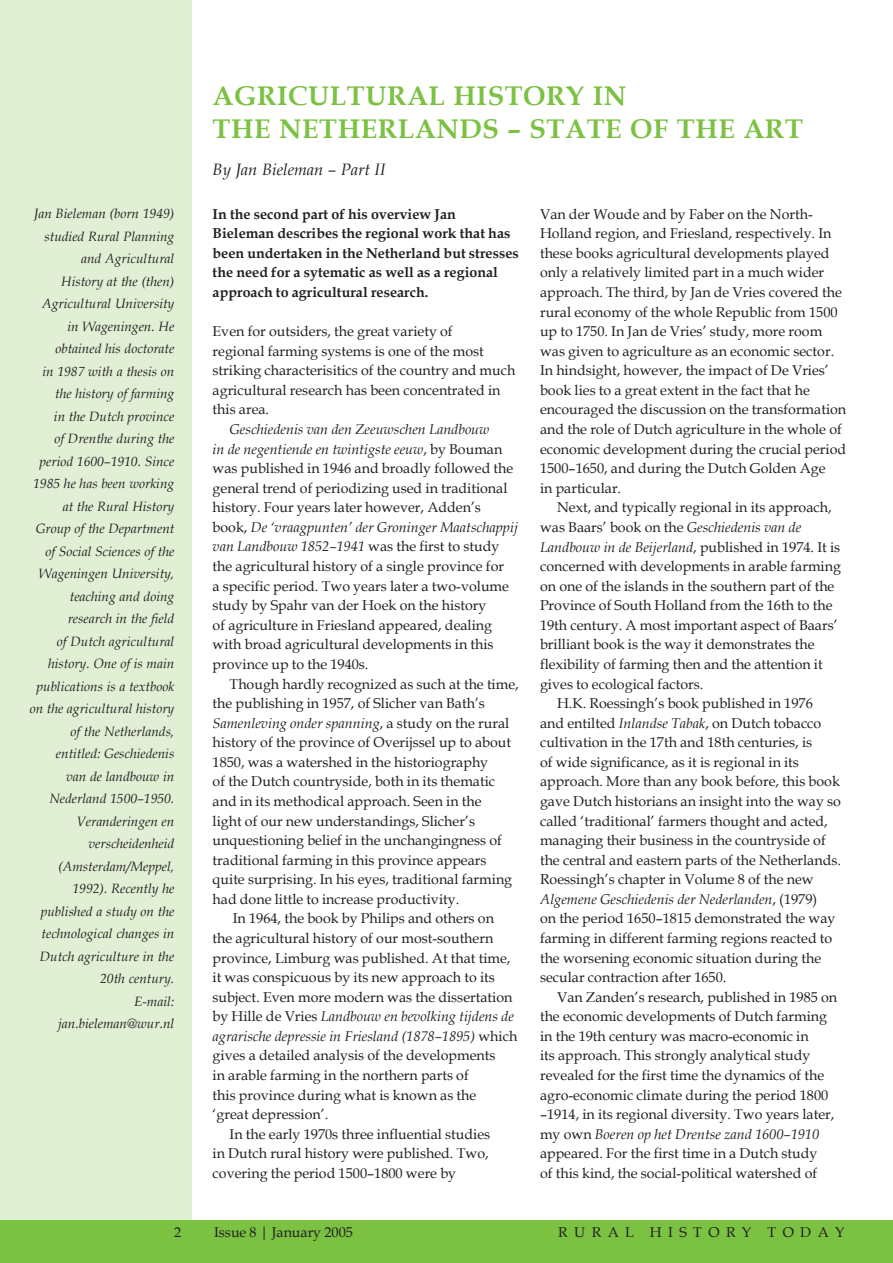
<style>
.page{position:relative;width:893px;height:1263px;background:#fff}
.page>*{position:absolute;margin:0;border:0;box-sizing:border-box;transform-origin:0 0}
.heading_A{font:700 27px/33px "Book Antiqua";letter-spacing:.02em;color:#7bc142}
.author{font:italic 16.5px "Book Antiqua";color:#231f20}
.main_text{font:14.25px/19.5px "Book Antiqua";color:#231f20}
._1st_para{font:14.25px/19.6px "Book Antiqua";color:#231f20}
.intro_para{font:700 14.25px/19.6px "Book Antiqua";color:#231f20}
._1st_para-2{font:14.25px "Book Antiqua";letter-spacing:.45em;color:#231f20}
.margin{font:italic 13.5px/22.5px "Book Antiqua";color:#231f20;text-align:right}
.s1{font-style:italic}
</style>
<div class="page">
<div style="left:0;top:0;width:191px;height:1263px;background:#e1efd4"></div>
<div style="left:0;top:1220px;width:893px;height:43px;background:#7bc142"></div>
<p class="margin" style="left:30px;top:202px;width:146px">Jan Bieleman (born 1949) studied Rural Planning and Agricultural<br>History at the (then)<br>Agricultural University in Wageningen. He obtained his doctorate<br>in 1987 with a thesis on the history of farming<br>in the Dutch province<br>of Drenthe during the period 1600–1910. Since<br>1985 he has been working at the Rural History<br>Group of the Department of Social Sciences of the<br>Wageningen University, teaching and doing research in the field<br>of Dutch agricultural history. One of is main publications is a textbook on the agricultural history of the Netherlands, entitled: Geschiedenis<br>van de landbouw in<br>Nederland 1500–1950.<br>Veranderingen en verscheidenheid (Amsterdam/Meppel,<br>1992). Recently he published a study on the technological changes in<br>Dutch agriculture in the<br>20th century.</p>
<p class="margin" style="left:58px;top:989px;width:118px">E-mail: jan.bieleman@wur.nl</p>
<p class="heading_A" style="left:213px;top:79px;width:592px">AGRICULTURAL HISTORY IN<br>THE NETHERLANDS – STATE OF THE ART</p>
<p class="author" style="left:213px;top:158px;width:175px">By Jan Bieleman – Part II</p>
<p class="intro_para" style="left:213px;top:204px;width:308px">In the second part of his overview Jan Bieleman describes the regional work that has been undertaken in the Netherland but stresses the need for a sytematic as well as a regional approach to agricultural research.</p>
<p class="_1st_para" style="left:213px;top:321px;width:304px">Even for outsiders, the great variety of<br>regional farming systems is one of the most striking characterisitics of the country and much agricultural research has been concentrated in this area.</p>
<p class="main_text" style="left:213px;top:419px;width:307px;text-indent:17px"><span class="s1">Geschiedenis van den Zeeuwschen Landbouw<br>in de negentiende en twintigste eeuw</span>, by Bouman was published in 1946 and broadly followed the general trend of periodizing used in traditional history. Four years later however, Adden’s book, <span class="s1">De ‘vraagpunten’ der Groninger Maatschappij van Landbouw 1852–1941</span> was the first to study the agricultural history of a single province for<br>a specific period. Two years later a two-volume study by Spahr van der Hoek on the history<br>of agriculture in Friesland appeared, dealing with broad agricultural developments in this province up to the 1940s.</p>
<p class="main_text" style="left:213px;top:673px;width:308px;text-indent:17px">Though hardly recognized as such at the time, the publishing in 1957, of Slicher van Bath’s <span class="s1">Samenleving onder spanning</span>, a study on the rural history of the province of Overijssel up to about 1850, was a watershed in the historiography<br>of the Dutch countryside, both in its thematic and in its methodical approach. Seen in the<br>light of our new understandings, Slicher’s unquestioning belief in the unchangingness of traditional farming in this province appears quite surprising. In his eyes, traditional farming had done little to increase productivity.</p>
<p class="main_text" style="left:213px;top:908px;width:306px;text-indent:20px">In 1964, the book by Philips and others on<br>the agricultural history of our most-southern province, Limburg was published. At that time, it was conspicuous by its new approach to its subject. Even more modern was the dissertation by Hille de Vries <span class="s1">Landbouw en bevolking tijdens de agrarische depressie in Friesland (1878–1895)</span> which gives a detailed analysis of the developments<br>in arable farming in the northern parts of<br>this province during what is known as the<br>‘great depression’.</p>
<p class="main_text" style="left:213px;top:1124px;width:279px;text-align:justify;text-indent:17px">In the early 1970s three influential studies in Dutch rural history were published. Two, covering the period 1500–1800 were by</p>
<p class="main_text" style="left:540px;top:204px;width:308px">Van der Woude and by Faber on the North-Holland region, and Friesland, respectively. In these books agricultural developments played only a relatively limited part in a much wider approach. The third, by Jan de Vries covered the rural economy of the whole Republic from 1500 up to 1750. In Jan de Vries’ study, more room was given to agriculture as an economic sector.<br>In hindsight, however, the impact of De Vries’ book lies to a great extent in the fact that he encouraged the discussion on the transformation and the role of Dutch agriculture in the whole of economic development during the crucial period 1500–1650, and during the Dutch Golden Age<br>in particular.</p>
<p class="main_text" style="left:540px;top:497px;width:302px;text-indent:17px">Next, and typically regional in its approach, was Baars’ book on the <span class="s1">Geschiedenis van de Landbouw in de Beijerland</span>, published in 1974. It is concerned with developments in arable farming on one of the islands in the southern part of the Province of South Holland from the 16th to the 19th century. A most important aspect of Baars’ brilliant book is the way it demonstrates the flexibility of farming then and the attention it gives to ecological factors.</p>
<p class="main_text" style="left:540px;top:693px;width:302px;text-indent:17px">H.K. Roessingh’s book published in 1976<br>and entilted <span class="s1">Inlandse Tabak</span>, on Dutch tobacco cultivation in the 17th and 18th centuries, is<br>of wide significance, as it is regional in its approach. More than any book before, this book gave Dutch historians an insight into the way so called ‘traditional’ farmers thought and acted, managing their business in the countryside of the central and eastern parts of the Netherlands.<br>Roessingh’s chapter in Volume 8 of the new <span class="s1">Algemene Geschiedenis der Nederlanden</span>, (1979)<br>on the period 1650–1815 demonstrated the way farming in different farming regions reacted to the worsening economic situation during the secular contraction after 1650.</p>
<p class="main_text" style="left:540px;top:987px;width:299px;text-indent:17px">Van Zanden’s research, published in 1985 on the economic developments of Dutch farming in the 19th century was macro-economic in<br>its approach. This strongly analytical study revealed for the first time the dynamics of the agro-economic climate during the period 1800 –1914, in its regional diversity. Two years later, my own <span class="s1">Boeren op het Drentse zand 1600–1910 </span>appeared. For the first time in a Dutch study<br>of this kind, the social-political watershed of</p>
<p class="_1st_para" style="left:174px;top:1221px;width:9px">2</p>
<p class="_1st_para" style="left:214px;top:1221px;width:140px">Issue 8 | January 2005</p>
<p class="_1st_para-2" style="left:558px;top:1222px;width:288px">RURAL HISTORY TODAY</p>
</div>
